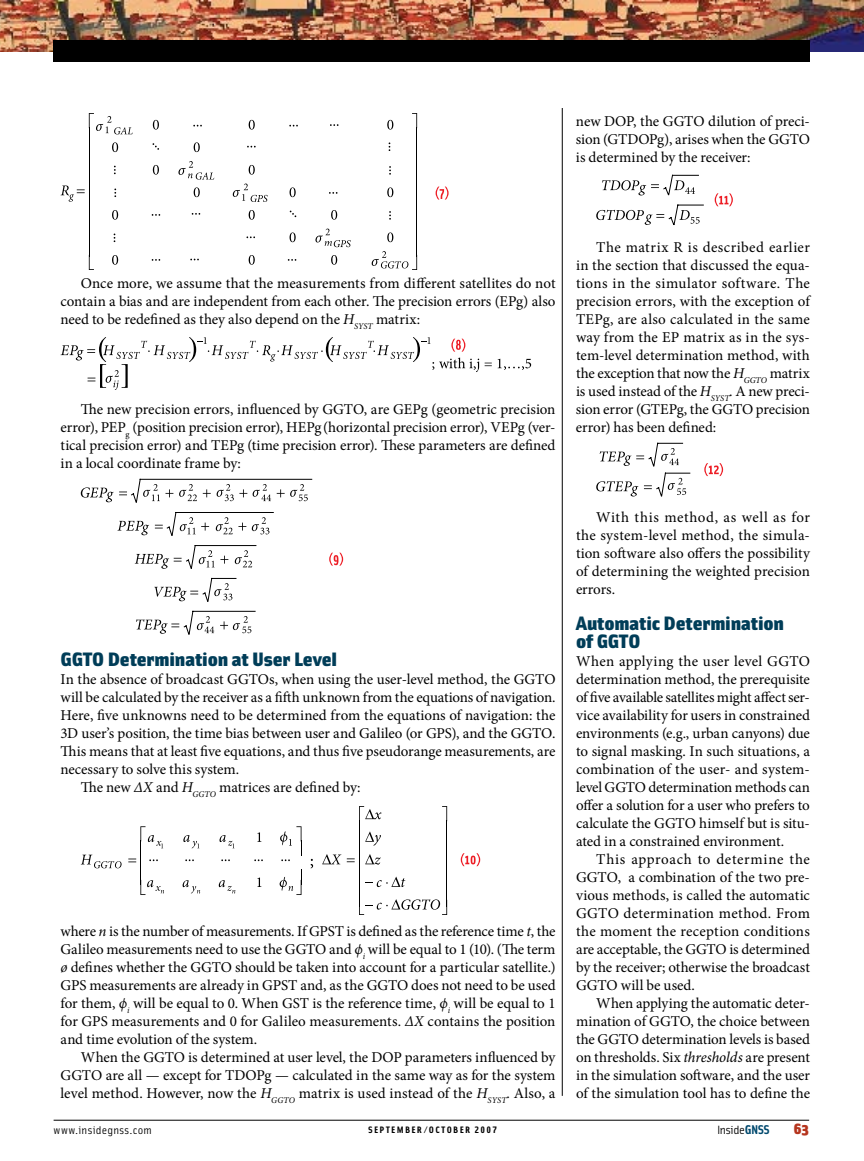
<style>
.page{position:relative;width:864px;height:1161px;background:#fff}
.page>*{position:absolute;margin:0;border:0;box-sizing:border-box;transform-origin:0 0}
.t1{font:19.5px/18px "Solex Black Lining";letter-spacing:-.005em;color:#003d58;scale:1.15 1}
.t2{font:15px/18px "Minion Pro";letter-spacing:-.005em;color:#000;text-align:justify}
.t3{font:900 15px "Solex";color:#b5351e;scale:1.15 1}
.t4{font:12px "Solex";letter-spacing:-.025em;color:#000;scale:1.15 1}
.t5{font:11.25px "Solex";letter-spacing:.025em;color:#000;scale:1.15 1}
.t6{font:9.3px "Solex Bold Lining";letter-spacing:.125em;color:#000;scale:1.15 1}
.s1{font-style:italic}
.s2{font-weight:700;font-size:12.75px;color:#00496e}
</style>
<div class="page">
<hr style="left:54px;top:1120px;width:755px;height:1px;background:#000">
<img style="left:0;top:0;width:864px;height:52px">
<div style="left:54px;top:41px;width:756px;height:21px;background:#000"></div>
<svg style="left:436px;top:187px;width:13px;height:13px"></svg>
<svg style="left:331px;top:255px;width:6px;height:10px"></svg>
<svg style="left:249px;top:255px;width:6px;height:10px"></svg>
<svg style="left:290px;top:232px;width:6px;height:10px"></svg>
<svg style="left:331px;top:210px;width:6px;height:10px"></svg>
<svg style="left:249px;top:210px;width:6px;height:10px"></svg>
<svg style="left:290px;top:187px;width:6px;height:10px"></svg>
<svg style="left:194px;top:187px;width:6px;height:10px"></svg>
<svg style="left:249px;top:165px;width:6px;height:10px"></svg>
<svg style="left:153px;top:165px;width:6px;height:10px"></svg>
<svg style="left:194px;top:142px;width:6px;height:10px"></svg>
<svg style="left:249px;top:120px;width:6px;height:10px"></svg>
<svg style="left:153px;top:120px;width:6px;height:10px"></svg>
<svg style="left:315px;top:229px;width:36px;height:18px"></svg>
<svg style="left:233px;top:184px;width:35px;height:18px"></svg>
<svg style="left:178px;top:161px;width:36px;height:19px"></svg>
<svg style="left:193px;top:125px;width:9px;height:2px"></svg>
<svg style="left:247px;top:146px;width:9px;height:2px"></svg>
<svg style="left:152px;top:143px;width:7px;height:7px"></svg>
<svg style="left:289px;top:125px;width:9px;height:2px"></svg>
<svg style="left:330px;top:124px;width:9px;height:2px"></svg>
<svg style="left:329px;top:192px;width:9px;height:2px"></svg>
<svg style="left:288px;top:259px;width:8px;height:2px"></svg>
<svg style="left:152px;top:259px;width:8px;height:2px"></svg>
<svg style="left:152px;top:214px;width:8px;height:2px"></svg>
<svg style="left:192px;top:213px;width:8px;height:2px"></svg>
<svg style="left:61px;top:113px;width:72px;height:157px"></svg>
<svg style="left:372px;top:113px;width:45px;height:157px"></svg>
<svg style="left:485px;top:363px;width:7px;height:3px"></svg>
<svg style="left:498px;top:359px;width:33px;height:11px"></svg>
<svg style="left:61px;top:337px;width:418px;height:53px"></svg>
<svg style="left:155px;top:512px;width:119px;height:24px"></svg>
<svg style="left:329px;top:553px;width:14px;height:13px"></svg>
<svg style="left:81px;top:478px;width:231px;height:25px"></svg>
<svg style="left:117px;top:521px;width:32px;height:14px"></svg>
<svg style="left:135px;top:545px;width:122px;height:24px"></svg>
<svg style="left:154px;top:578px;width:83px;height:24px"></svg>
<svg style="left:136px;top:610px;width:120px;height:25px"></svg>
<svg style="left:461px;top:853px;width:19px;height:13px"></svg>
<svg style="left:219px;top:880px;width:16px;height:13px"></svg>
<svg style="left:183px;top:880px;width:17px;height:13px"></svg>
<svg style="left:81px;top:855px;width:41px;height:13px"></svg>
<svg style="left:280px;top:869px;width:22px;height:26px"></svg>
<svg style="left:257px;top:877px;width:4px;height:10px"></svg>
<svg style="left:257px;top:832px;width:4px;height:10px"></svg>
<svg style="left:220px;top:835px;width:14px;height:13px"></svg>
<svg style="left:183px;top:835px;width:16px;height:13px"></svg>
<svg style="left:311px;top:859px;width:2px;height:9px"></svg>
<svg style="left:347px;top:806px;width:100px;height:109px"></svg>
<svg style="left:322px;top:854px;width:19px;height:10px"></svg>
<svg style="left:128px;top:826px;width:36px;height:69px"></svg>
<svg style="left:185px;top:859px;width:9px;height:2px"></svg>
<svg style="left:221px;top:859px;width:9px;height:2px"></svg>
<svg style="left:254px;top:859px;width:9px;height:2px"></svg>
<svg style="left:280px;top:826px;width:22px;height:35px"></svg>
<svg style="left:715px;top:193px;width:18px;height:13px"></svg>
<svg style="left:602px;top:174px;width:97px;height:22px"></svg>
<svg style="left:596px;top:204px;width:108px;height:21px"></svg>
<svg style="left:704px;top:463px;width:19px;height:13px"></svg>
<svg style="left:596px;top:442px;width:95px;height:55px"></svg>
<hr style="left:562px;top:108px;width:1px;height:988px;background:#000">
<p class="t2" style="left:576px;top:112px;width:235px">new DOP, the GGTO dilution of preci&shy;sion (GTDOPg), arises when the GGTO is determined by the receiver:</p>
<p class="t2" style="left:61px;top:274px;width:497px;text-indent:20px">Once more, we assume that the measurements from different satellites do not contain a bias and are independent from each other. The precision errors (EPg) also need to be redefined as they also depend on the <span class="s1">H</span><sub>SYST</sub> matrix:</p>
<p class="t2" style="left:61px;top:400px;width:497px;text-indent:20px">The new precision errors, influenced by GGTO, are GEPg (geometric precision error), PEP<sub>g</sub> (position precision error), HEPg(horizontal precision error), VEPg (ver&shy;tical precision error) and TEPg (time precision error). These parameters are defined in a local coordinate frame by:</p>
<h1 class="t1" style="left:61px;top:649px;width:242px">GGTO Determination at User Level</h1>
<p class="t2" style="left:61px;top:670px;width:496px">In the absence of broadcast GGTOs, when using the user-level method, the GGTO</p>
<p class="t2" style="left:61px;top:688px;width:497px">will be calculated by the receiver as a fifth unknown from the equations of navigation.</p>
<p class="t2" style="left:61px;top:706px;width:496px">Here, five unknowns need to be determined from the equations of navigation: the</p>
<p class="t2" style="left:61px;top:724px;width:496px">3D user’s position, the time bias between user and Galileo (or GPS), and the GGTO.</p>
<p class="t2" style="left:61px;top:742px;width:497px">This means that at least five equations, and thus five pseudorange measurements, are</p>
<p class="t2" style="left:61px;top:760px;width:180px">necessary to solve this system.</p>
<p class="t2" style="left:81px;top:778px;width:281px">The new <span class="s1">ΔX</span> and <span class="s1">H</span><sub>GGTO</sub> matrices are defined by:</p>
<p class="t2" style="left:61px;top:922px;width:497px">where <span class="s1">n</span> is the number of measurements. If GPST is defined as the reference time <span class="s1">t</span>, the Galileo measurements need to use the GGTO and <span class="s1">ϕ</span><sub>i</sub> will be equal to 1 (10). (The term <span class="s1">ø</span> defines whether the GGTO should be taken into account for a particular satellite.)<br>GPS measurements are already in GPST and, as the GGTO does not need to be used for them, <span class="s1">ϕ</span><sub>i</sub> will be equal to 0. When GST is the reference time, <span class="s1">ϕ</span><sub>i</sub> will be equal to 1 for GPS measurements and 0 for Galileo measurements. <span class="s1">ΔX</span> contains the position and time evolution of the system.</p>
<p class="t2" style="left:61px;top:1048px;width:497px;text-indent:20px">When the GGTO is determined at user level, the DOP parameters influenced by GGTO are all — except for TDOPg — calculated in the same way as for the system level method. However, now the <span class="s1">H</span><sub>GGTO</sub> matrix is used instead of the <span class="s1">H</span><sub>SYST</sub>. Also, a</p>
<p class="t2" style="left:576px;top:238px;width:236px;text-indent:20px">The matrix R is described earlier in the section that discussed the equa&shy;tions in the simulator software. The precision errors, with the exception of TEPg, are also calculated in the same way from the EP matrix as in the sys&shy;tem-level determination method, with the exception that now the <span class="s1">H</span><sub>GGTO</sub> matrix is used instead of the <span class="s1">H</span><sub>SYST</sub>. A new preci&shy;sion error (GTEPg, the GGTO precision error) has been defined:</p>
<p class="t2" style="left:576px;top:508px;width:235px;text-indent:20px">With this method, as well as for the system-level method, the simula&shy;tion software also offers the possibility of determining the weighted precision errors.</p>
<h1 class="t1" style="left:576px;top:613px;width:182px">Automatic Determination of GGTO</h1>
<p class="t2" style="left:576px;top:652px;width:236px">When applying the user level GGTO determination method, the prerequisite of five available satellites might affect ser&shy;vice availability for users in constrained environments (e.g., urban canyons) due to signal masking. In such situations, a combination of the user- and system&shy;level GGTO determination methods can offer a solution for a user who prefers to calculate the GGTO himself but is situ&shy;ated in a constrained environment.</p>
<p class="t2" style="left:576px;top:850px;width:236px;text-indent:20px">This approach to determine the GGTO, a combination of the two pre&shy;vious methods, is called the automatic GGTO determination method. From the moment the reception conditions are acceptable, the GGTO is determined by the receiver; otherwise the broadcast GGTO will be used.</p>
<p class="t2" style="left:576px;top:994px;width:236px;text-indent:20px">When applying the automatic deter&shy;mination of GGTO, the choice between the GGTO determination levels is based on thresholds. Six <span class="s1">thresholds</span> are present in the simulation software, and the user of the simulation tool has to define the</p>
<p class="t5" style="left:54px;top:1123px;width:87px">www.insidegnss.com</p>
<p class="t6" style="left:368px;top:1124px;width:114px">SEPTEMBER/OCTOBER 2007</p>
<p class="t4" style="left:717px;top:1122px;width:47px">Inside<span class="s2">GNSS</span></p>
<p class="t3" style="left:793px;top:1119px;width:15px">63</p>
</div>
